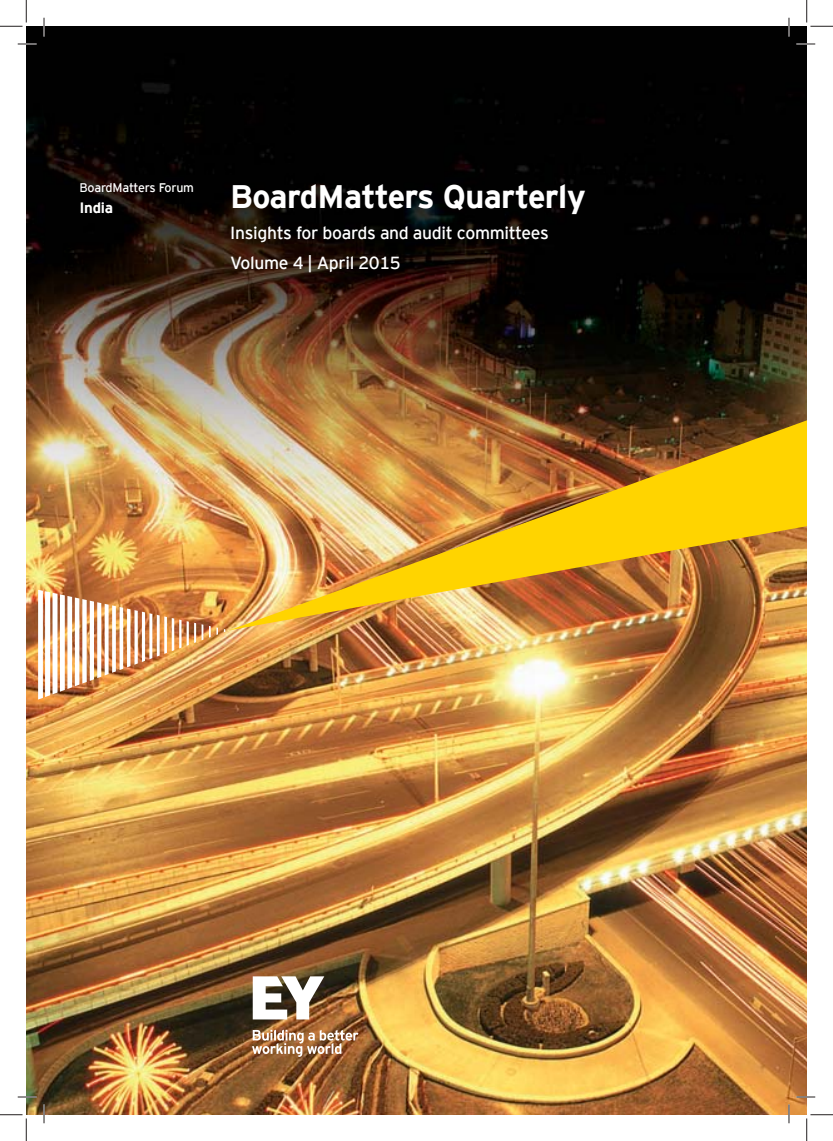
<style>
.page{position:relative;width:833px;height:1141px;background:#fff}
.page>*{position:absolute;margin:0;border:0;box-sizing:border-box;transform-origin:0 0}
.t1{font:700 32.5px "EY Interstate";letter-spacing:-.02em;color:#fff}
.t2{font:17.5px/29.6px "EY Interstate";letter-spacing:-.02em;color:#fff}
.t3{font:700 15px "EY Interstate";letter-spacing:-.02em;color:#fff}
.t4{font:12.5px "EY Interstate";letter-spacing:-.02em;color:#fff}
</style>
<div class="page">
<img style="left:26px;top:26px;width:780px;height:1088px">
<img style="left:252px;top:976px;width:106px;height:80px">
<img style="left:38px;top:589px;width:165px;height:110px">
<svg style="left:216px;top:627px;width:2px;height:8px"></svg>
<svg style="left:224px;top:629px;width:5px;height:3px"></svg>
<img style="left:229px;top:416px;width:577px;height:214px">
<svg style="left:18px;top:43px;width:18px;height:2px"></svg>
<svg style="left:796px;top:43px;width:18px;height:2px"></svg>
<svg style="left:18px;top:1096px;width:18px;height:1px"></svg>
<svg style="left:796px;top:1096px;width:18px;height:1px"></svg>
<svg style="left:43px;top:18px;width:2px;height:18px"></svg>
<svg style="left:43px;top:1104px;width:2px;height:19px"></svg>
<svg style="left:787px;top:18px;width:2px;height:18px"></svg>
<svg style="left:787px;top:1104px;width:2px;height:19px"></svg>
<svg style="left:0;top:0;width:27px;height:27px"></svg>
<svg style="left:0;top:1114px;width:27px;height:26px"></svg>
<svg style="left:806px;top:0;width:26px;height:27px"></svg>
<svg style="left:806px;top:1114px;width:26px;height:26px"></svg>
<p class="t4" style="left:79px;top:180px;width:116px">BoardMatters Forum</p>
<p class="t3" style="left:79px;top:199px;width:35px">India</p>
<h1 class="t1" style="left:230px;top:177px;width:357px">BoardMatters Quarterly</h1>
<p class="t2" style="left:230px;top:218px;width:320px">Insights for boards and audit committees<br>Volume 4 | April 2015</p>
</div>
